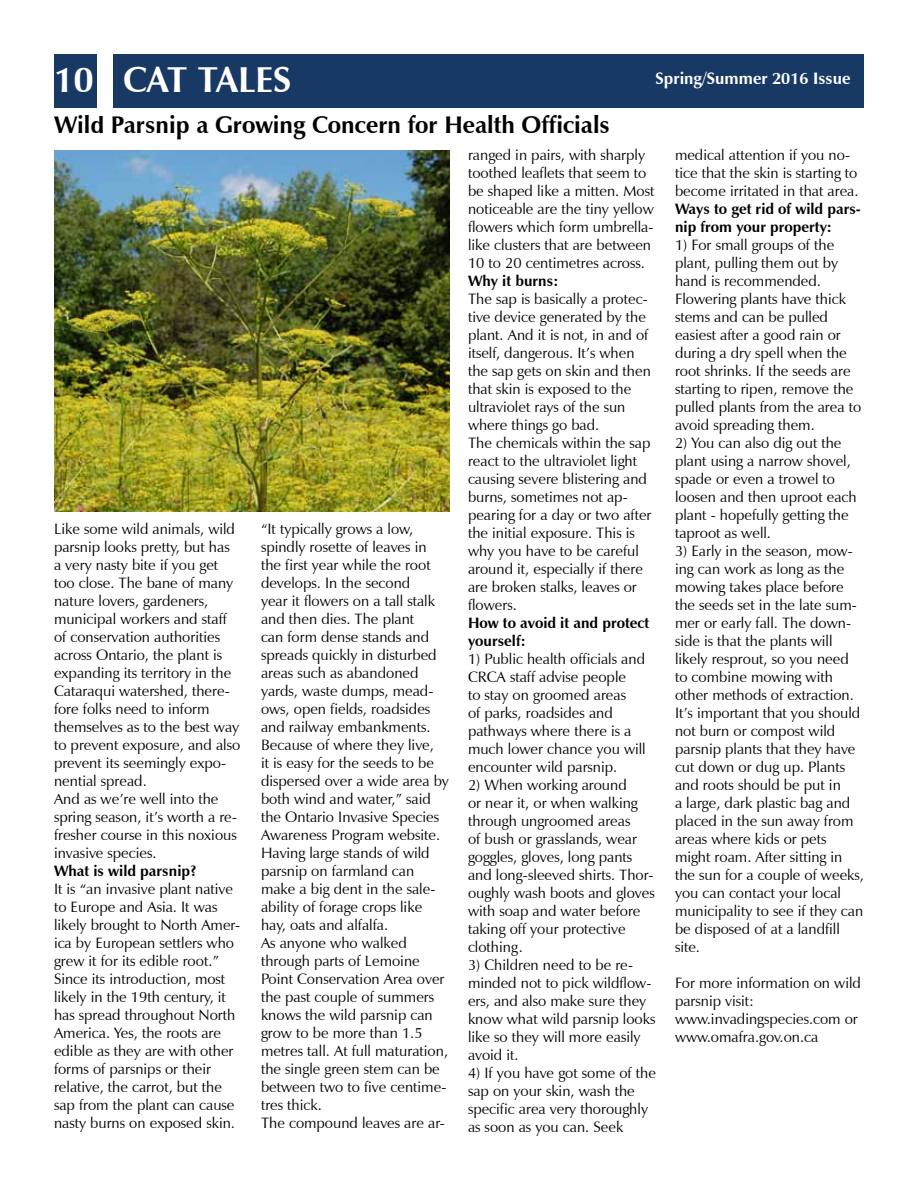
<style>
.page{position:relative;width:918px;height:1188px;background:#fff}
.page>*{position:absolute;margin:0;border:0;box-sizing:border-box;transform-origin:0 0}
.t1{font:700 36px "Zapf Humanist 601 BT";color:#fff}
.t2{font:700 24px "Zapf Humanist 601 BT";color:#000}
.t3{font:700 16.5px "Zapf Humanist 601 BT";color:#fff}
.t4{font:15px/18px "Zapf Humanist 601 BT";color:#000}
.t5{font:700 15px/18px "Zapf Humanist 601 BT";color:#000}
</style>
<div class="page">
<div style="left:54px;top:54px;width:810px;height:54px;background:#193965"></div>
<div style="left:98px;top:44px;width:15px;height:72px;background:#fff"></div>
<img style="left:54px;top:150px;width:396px;height:361px">
<h1 class="t1" style="left:54px;top:58px;width:239px">10 CAT TALES</h1>
<p class="t3" style="left:656px;top:68px;width:197px">Spring/Summer 2016 Issue</p>
<h2 class="t2" style="left:54px;top:110px;width:558px">Wild Parsnip a Growing Concern for Health Officials</h2>
<p class="t4" style="left:54px;top:520px;width:188px">Like some wild animals, wild parsnip looks pretty, but has a very nasty bite if you get too close. The bane of many nature lovers, gardeners, municipal workers and staff of conservation authorities across Ontario, the plant is expanding its territory in the<br>Cataraqui watershed, there&shy;fore folks need to inform themselves as to the best way to prevent exposure, and also prevent its seemingly expo&shy;nential spread.<br>And as we’re well into the spring season, it’s worth a re&shy;fresher course in this noxious invasive species.</p>
<p class="t5" style="left:54px;top:862px;width:144px">What is wild parsnip?</p>
<p class="t4" style="left:54px;top:880px;width:188px">It is “an invasive plant native to Europe and Asia. It was likely brought to North Amer&shy;ica by European settlers who grew it for its edible root.”<br>Since its introduction, most likely in the 19th century, it has spread throughout North<br>America. Yes, the roots are edible as they are with other forms of parsnips or their relative, the carrot, but the sap from the plant can cause nasty burns on exposed skin.</p>
<p class="t4" style="left:261px;top:520px;width:189px">“It typically grows a low, spindly rosette of leaves in the first year while the root develops. In the second<br>year it flowers on a tall stalk and then dies. The plant<br>can form dense stands and spreads quickly in disturbed areas such as abandoned yards, waste dumps, mead&shy;ows, open fields, roadsides and railway embankments.<br>Because of where they live,<br>it is easy for the seeds to be dispersed over a wide area by both wind and water,” said the Ontario Invasive Species<br>Awareness Program website.<br>Having large stands of wild parsnip on farmland can make a big dent in the sale&shy;ability of forage crops like hay, oats and alfalfa.<br>As anyone who walked through parts of Lemoine<br>Point Conservation Area over the past couple of summers knows the wild parsnip can grow to be more than 1.5 metres tall. At full maturation, the single green stem can be between two to five centime&shy;tres thick.<br>The compound leaves are ar-</p>
<p class="t4" style="left:468px;top:146px;width:188px">ranged in pairs, with sharply toothed leaflets that seem to be shaped like a mitten. Most noticeable are the tiny yellow flowers which form umbrella&shy;like clusters that are between<br>10 to 20 centimetres across.</p>
<p class="t5" style="left:468px;top:272px;width:92px">Why it burns:</p>
<p class="t4" style="left:468px;top:290px;width:185px">The sap is basically a protec&shy;tive device generated by the plant. And it is not, in and of itself, dangerous. It’s when the sap gets on skin and then that skin is exposed to the ultraviolet rays of the sun where things go bad.<br>The chemicals within the sap react to the ultraviolet light causing severe blistering and burns, sometimes not ap&shy;pearing for a day or two after the initial exposure. This is why you have to be careful around it, especially if there are broken stalks, leaves or flowers.</p>
<p class="t5" style="left:468px;top:614px;width:183px">How to avoid it and protect yourself:</p>
<p class="t4" style="left:468px;top:650px;width:179px">1) Public health officials and<br>CRCA staff advise people<br>to stay on groomed areas<br>of parks, roadsides and pathways where there is a much lower chance you will encounter wild parsnip.</p>
<p class="t4" style="left:468px;top:776px;width:188px">2) When working around<br>or near it, or when walking through ungroomed areas<br>of bush or grasslands, wear goggles, gloves, long pants and long-sleeved shirts. Thor&shy;oughly wash boots and gloves with soap and water before taking off your protective clothing.</p>
<p class="t4" style="left:468px;top:956px;width:189px">3) Children need to be re&shy;minded not to pick wildflow&shy;ers, and also make sure they know what wild parsnip looks like so they will more easily avoid it.</p>
<p class="t4" style="left:468px;top:1064px;width:190px">4) If you have got some of the sap on your skin, wash the specific area very thoroughly as soon as you can. Seek</p>
<p class="t4" style="left:675px;top:146px;width:185px">medical attention if you no&shy;tice that the skin is starting to become irritated in that area.</p>
<p class="t5" style="left:675px;top:200px;width:187px">Ways to get rid of wild pars&shy;nip from your property:</p>
<p class="t4" style="left:675px;top:236px;width:188px">1) For small groups of the plant, pulling them out by hand is recommended.<br>Flowering plants have thick stems and can be pulled easiest after a good rain or during a dry spell when the root shrinks. If the seeds are starting to ripen, remove the pulled plants from the area to avoid spreading them.</p>
<p class="t4" style="left:675px;top:434px;width:183px">2) You can also dig out the plant using a narrow shovel, spade or even a trowel to loosen and then uproot each plant - hopefully getting the taproot as well.</p>
<p class="t4" style="left:675px;top:542px;width:191px">3) Early in the season, mow&shy;ing can work as long as the mowing takes place before the seeds set in the late sum&shy;mer or early fall. The down&shy;side is that the plants will likely resprout, so you need to combine mowing with other methods of extraction.<br>It’s important that you should not burn or compost wild parsnip plants that they have cut down or dug up. Plants and roots should be put in<br>a large, dark plastic bag and placed in the sun away from areas where kids or pets might roam. After sitting in the sun for a couple of weeks, you can contact your local municipality to see if they can be disposed of at a landfill site.</p>
<p class="t4" style="left:675px;top:974px;width:187px">For more information on wild parsnip visit: www.invadingspecies.com or www.omafra.gov.on.ca</p>
</div>
